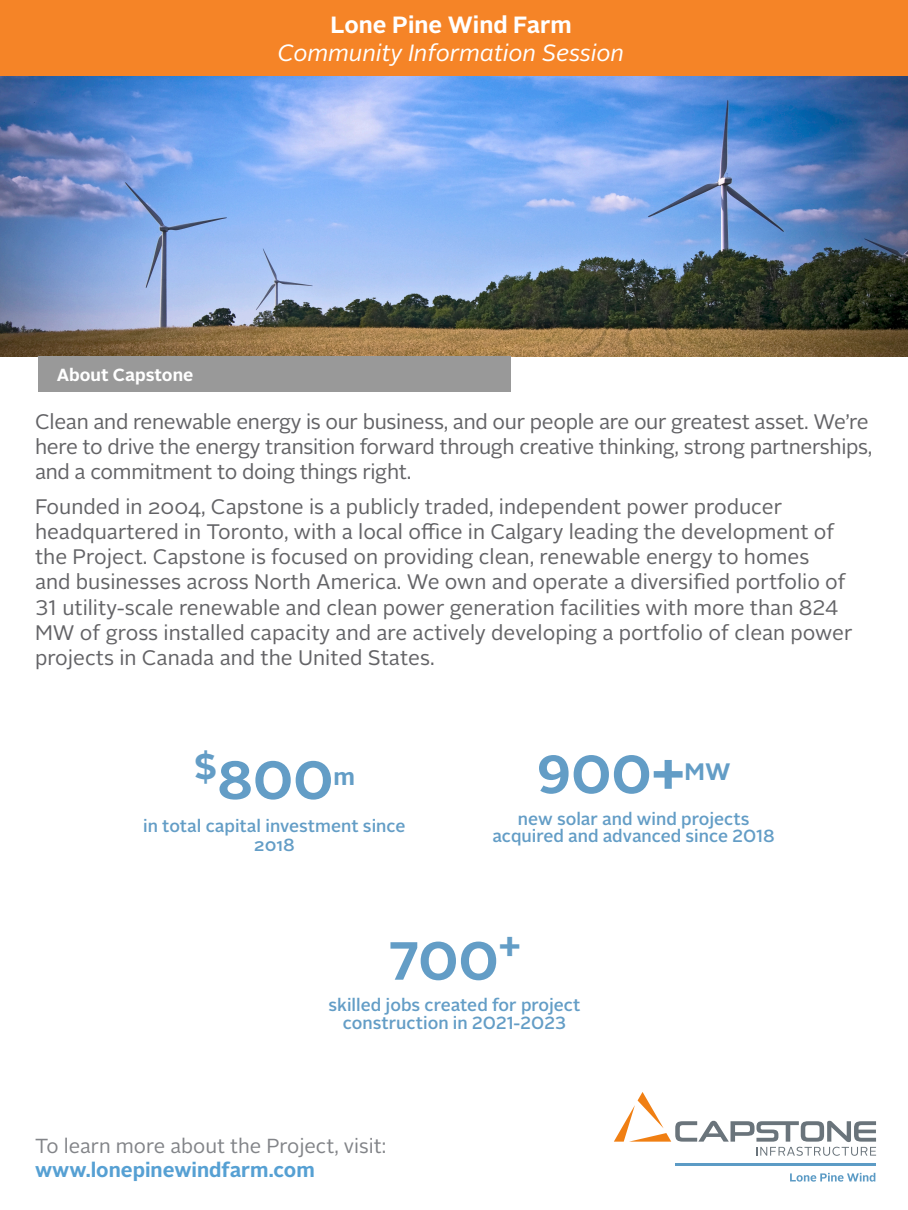
<style>
.page{position:relative;width:908px;height:1210px;background:#fff}
.page>*{position:absolute;margin:0;border:0;box-sizing:border-box;transform-origin:0 0}
.t1{font:700 53.55px "Alright Sans";color:#639dc6}
.t2{font:700 23.77px "Alright Sans";color:#639dc6}
.t3{font:italic 23.45px "Alright Sans";color:#fff}
.t4{font:700 23.45px "Alright Sans";color:#fff}
.t5{font:21px/25.2px "Alright Sans";color:#636366}
.t6{font:20.3px "Alright Sans";color:#828488}
.t7{font:700 20.3px "Alright Sans";color:#56a0d3}
.t8{font:500 17.5px/17.5px "Alright Sans";color:#639dc6;text-align:center}
.t9{font:700 17.5px "Alright Sans";color:#fff}
</style>
<div class="page">
<img style="left:0;top:76px;width:907px;height:280px">
<div style="left:38px;top:356px;width:472px;height:35px;background:#999"></div>
<div style="left:0;top:0;width:907px;height:76px;background:#f58427"></div>
<svg style="left:614px;top:1092px;width:261px;height:63px"></svg>
<hr style="left:675px;top:1163px;width:200px;height:2px;background:#5c9bc5">
<svg style="left:790px;top:1172px;width:85px;height:9px"></svg>
<p class="t4" style="left:330px;top:8px;width:242px">Lone Pine Wind Farm</p>
<p class="t3" style="left:278px;top:37px;width:348px">Community Information Session</p>
<p class="t9" style="left:57px;top:362px;width:138px">About Capstone</p>
<p class="t5" style="left:35px;top:409px;width:838px">Clean and renewable energy is our business, and our people are our greatest asset. We’re here to drive the energy transition forward through creative thinking, strong partnerships, and a commitment to doing things right.</p>
<p class="t5" style="left:35px;top:494px;width:818px">Founded in 2004, Capstone is a publicly traded, independent power producer headquartered in Toronto, with a local office in Calgary leading the development of the Project. Capstone is focused on providing clean, renewable energy to homes<br>and businesses across North America. We own and operate a diversified portfolio of 31 utility-scale renewable and clean power generation facilities with more than 824<br>MW of gross installed capacity and are actively developing a portfolio of clean power projects in Canada and the United States.</p>
<p class="t1" style="left:194px;top:742px;width:141px"><sup>$</sup>800</p>
<p class="t2" style="left:333px;top:760px;width:23px">m</p>
<p class="t8" style="left:143px;top:816px;width:264px;line-height:18.9px">in total capital investment since<br>2018</p>
<p class="t1" style="left:536px;top:737px;width:149px">900+</p>
<p class="t2" style="left:684px;top:754px;width:47px">MW</p>
<p class="t8" style="left:492px;top:810px;width:284px">new solar and wind projects acquired and advanced since 2018</p>
<p class="t1" style="left:388px;top:923px;width:134px">700<sup>+</sup></p>
<p class="t8" style="left:328px;top:996px;width:253px">skilled jobs created for project construction in 2021-2023</p>
<p class="t6" style="left:35px;top:1132px;width:352px">To learn more about the Project, visit:</p>
<p class="t7" style="left:35px;top:1156px;width:281px">www.lonepinewindfarm.com</p>
</div>
